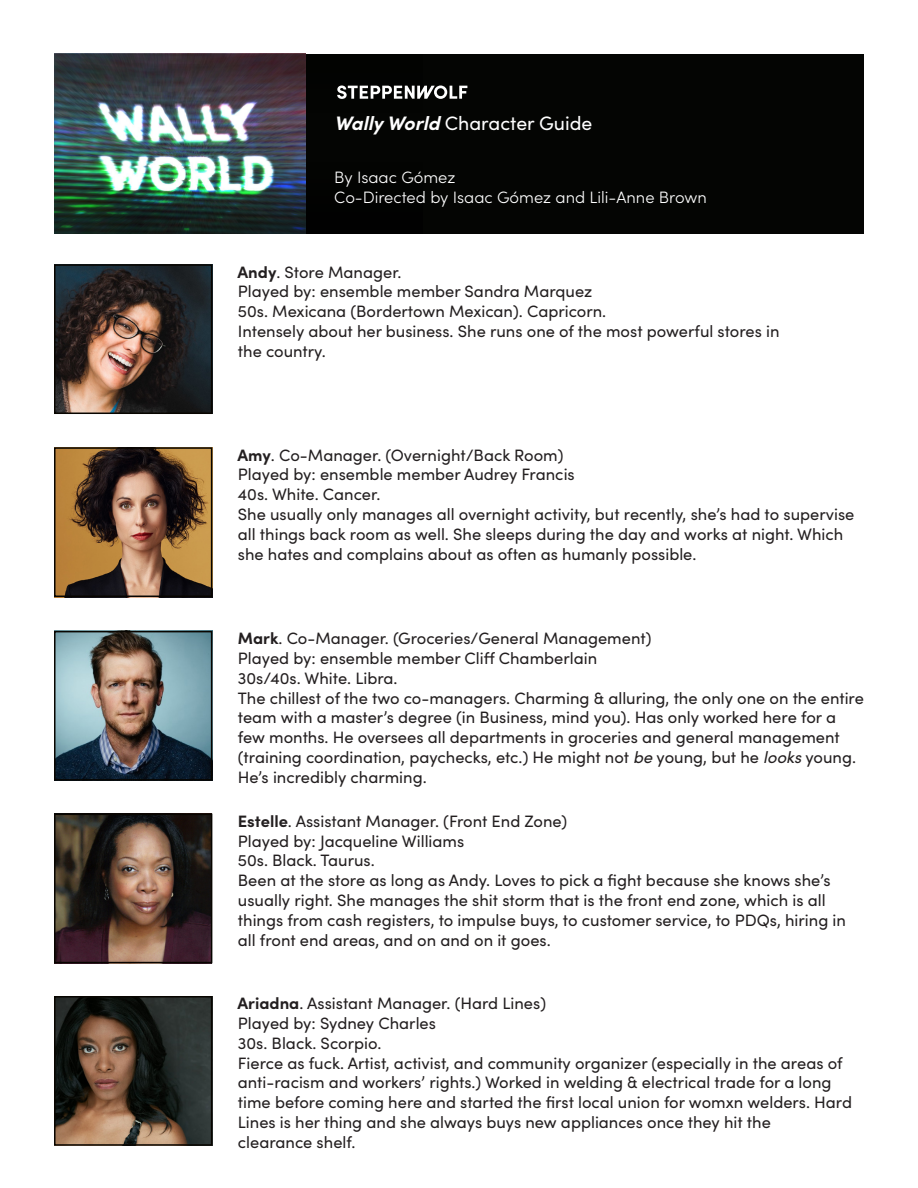
<style>
.page{position:relative;width:918px;height:1188px;background:#fff}
.page>*{position:absolute;margin:0;border:0;box-sizing:border-box;transform-origin:0 0}
.t1{font:19.5px "Sofia Pro";color:#fff}
.t2{font:16.5px/19.8px "Sofia Pro";color:#231f20}
.t3{font:300 16.5px/19.8px "Sofia Pro";color:#fff}
.s1{font-weight:700;font-style:italic}
.s2{font-weight:700}
.s3{font-style:italic}
</style>
<div class="page">
<img style="left:57px;top:267px;width:152px;height:144px">
<div style="left:54px;top:264px;width:158px;height:150px;border:2px solid #080500"></div>
<img style="left:57px;top:450px;width:152px;height:144px">
<div style="left:54px;top:447px;width:158px;height:150px;border:2px solid #080500"></div>
<img style="left:57px;top:634px;width:152px;height:144px">
<div style="left:54px;top:631px;width:158px;height:150px;border:2px solid #080500"></div>
<img style="left:57px;top:817px;width:152px;height:143px">
<div style="left:54px;top:814px;width:158px;height:149px;border:2px solid #080500"></div>
<img style="left:57px;top:999px;width:152px;height:144px">
<div style="left:54px;top:996px;width:158px;height:150px;border:2px solid #080500"></div>
<div style="left:54px;top:54px;width:810px;height:180px;background:#040503"></div>
<img style="left:54px;top:126px;width:252px;height:20px">
<svg style="left:54px;top:54px;width:366px;height:72px"></svg>
<img style="left:54px;top:146px;width:252px;height:88px">
<svg style="left:337px;top:86px;width:130px;height:13px"></svg>
<p class="t1" style="left:334px;top:109px;width:260px"><span class="s1">Wally World</span> Character Guide</p>
<p class="t3" style="left:334px;top:166px;width:374px">By Isaac Gómez<br>Co-Directed by Isaac Gómez and Lili-Anne Brown</p>
<p class="t2" style="left:238px;top:261px;width:166px"><span class="s2">Andy</span>. Store Manager.</p>
<p class="t2" style="left:238px;top:281px;width:356px">Played by: ensemble member Sandra Marquez</p>
<p class="t2" style="left:238px;top:301px;width:370px">50s. Mexicana (Bordertown Mexican). Capricorn.</p>
<p class="t2" style="left:238px;top:320px;width:543px">Intensely about her business. She runs one of the most powerful stores in the country.</p>
<p class="t2" style="left:238px;top:444px;width:339px"><span class="s2">Amy</span>. Co-Manager. (Overnight/Back Room)<br>Played by: ensemble member Audrey Francis</p>
<p class="t2" style="left:238px;top:484px;width:144px">40s. White. Cancer.</p>
<p class="t2" style="left:238px;top:503px;width:618px">She usually only manages all overnight activity, but recently, she’s had to supervise all things back room as well. She sleeps during the day and works at night. Which she hates and complains about as often as humanly possible.</p>
<p class="t2" style="left:238px;top:628px;width:415px"><span class="s2">Mark</span>. Co-Manager. (Groceries/General Management)</p>
<p class="t2" style="left:238px;top:647px;width:361px">Played by: ensemble member Cliff Chamberlain</p>
<p class="t2" style="left:238px;top:667px;width:161px">30s/40s. White. Libra.</p>
<p class="t2" style="left:238px;top:687px;width:628px">The chillest of the two co-managers. Charming &amp; alluring, the only one on the entire team with a master’s degree (in Business, mind you). Has only worked here for a few months. He oversees all departments in groceries and general management (training coordination, paychecks, etc.) He might not <span class="s3">be</span> young, but he <span class="s3">looks</span> young.<br>He’s incredibly charming.</p>
<p class="t2" style="left:238px;top:810px;width:331px"><span class="s2">Estelle</span>. Assistant Manager. (Front End Zone)</p>
<p class="t2" style="left:238px;top:830px;width:228px">Played by: Jacqueline Williams</p>
<p class="t2" style="left:238px;top:850px;width:138px">50s. Black. Taurus.</p>
<p class="t2" style="left:238px;top:870px;width:610px">Been at the store as long as Andy. Loves to pick a fight because she knows she’s usually right. She manages the shit storm that is the front end zone, which is all things from cash registers, to impulse buys, to customer service, to PDQs, hiring in all front end areas, and on and on it goes.</p>
<p class="t2" style="left:238px;top:993px;width:310px"><span class="s2">Ariadna</span>. Assistant Manager. (Hard Lines)</p>
<p class="t2" style="left:238px;top:1012px;width:200px">Played by: Sydney Charles</p>
<p class="t2" style="left:238px;top:1032px;width:145px">30s. Black. Scorpio.</p>
<p class="t2" style="left:238px;top:1052px;width:616px">Fierce as fuck. Artist, activist, and community organizer (especially in the areas of anti-racism and workers’ rights.) Worked in welding &amp; electrical trade for a long time before coming here and started the first local union for womxn welders. Hard Lines is her thing and she always buys new appliances once they hit the<br>clearance shelf.</p>
</div>
